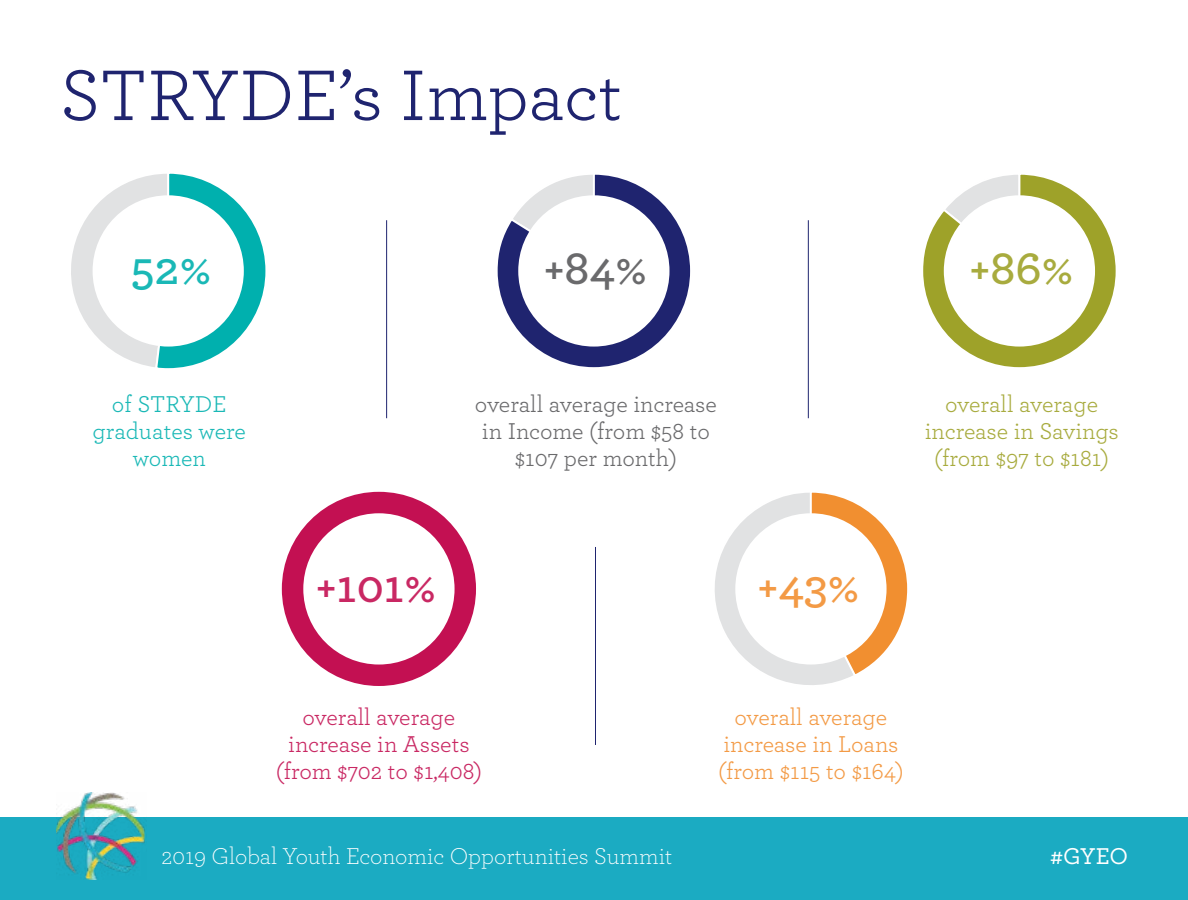
<style>
.page{position:relative;width:1188px;height:900px;background:#fff}
.page>*{position:absolute;margin:0;border:0;box-sizing:border-box;transform-origin:0 0}
.t1{font:75px "Archer";letter-spacing:-.005em;color:#1f246f}
.t2{font:600 48px "Archer";color:#c92863}
.t3{font:600 48px "Archer";color:#f39a45}
.t4{font:600 48px "Archer";color:#6a6a6c}
.t5{font:600 48px "Archer";color:#a8ab3e}
.t6{font:600 48px "Archer";color:#1ab8b6}
.t7{font:24px/27px "Archer";color:#6a6a6c;text-align:center}
.t8{font:24px/27px "Archer";color:#c92863;text-align:center}
.t9{font:24px/27px "Archer";letter-spacing:-.005em;color:#a8ab3e;text-align:center}
.t10{font:24px/27px "Archer";color:#f39a45;text-align:center}
.t11{font:300 24px "Archer";color:#fff}
.t12{font:24px/27px "Archer";color:#1ab8b6;text-align:center}
.t13{font:500 24px "Archer";color:#fff}
</style>
<div class="page">
<svg style="left:71px;top:173px;width:195px;height:196px"></svg>
<div style="left:93px;top:195px;width:151px;height:152px;background:#fff;border-radius:50%"></div>
<svg style="left:497px;top:174px;width:194px;height:194px"></svg>
<div style="left:518px;top:195px;width:152px;height:152px;background:#fff;border-radius:50%"></div>
<svg style="left:923px;top:174px;width:193px;height:194px"></svg>
<div style="left:944px;top:195px;width:151px;height:152px;background:#fff;border-radius:50%"></div>
<div style="left:282px;top:492px;width:194px;height:194px;background:#c31052;border-radius:97px"></div>
<div style="left:303px;top:513px;width:152px;height:152px;background:#fff;border-radius:50%"></div>
<svg style="left:715px;top:492px;width:193px;height:193px"></svg>
<div style="left:735px;top:513px;width:152px;height:152px;background:#fff;border-radius:50%"></div>
<hr style="left:386px;top:220px;width:1px;height:198px;background:#1f246f">
<hr style="left:595px;top:547px;width:1px;height:198px;background:#1f246f">
<hr style="left:808px;top:220px;width:1px;height:198px;background:#1f246f">
<div style="left:0;top:818px;width:1188px;height:82px;background:#1babc2"></div>
<img style="left:56px;top:793px;width:91px;height:87px">
<h1 class="t1" style="left:60px;top:43px;width:564px">STRYDE’s Impact</h1>
<h2 class="t6" style="left:131px;top:232px;width:82px">52%</h2>
<h2 class="t4" style="left:544px;top:232px;width:105px">+84%</h2>
<h2 class="t5" style="left:970px;top:232px;width:106px">+86%</h2>
<p class="t12" style="left:93px;top:390px;width:155px">of STRYDE graduates were women</p>
<p class="t7" style="left:475px;top:390px;width:243px">overall average increase in Income (from $58 to $107 per month)</p>
<p class="t9" style="left:925px;top:390px;width:195px">overall average increase in Savings (from $97 to $181)</p>
<h2 class="t2" style="left:316px;top:550px;width:122px">+101%</h2>
<h2 class="t3" style="left:758px;top:550px;width:104px">+43%</h2>
<p class="t8" style="left:276px;top:702px;width:208px">overall average increase in Assets (from $702 to $1,408)</p>
<p class="t10" style="left:718px;top:702px;width:187px">overall average increase in Loans (from $115 to $164)</p>
<p class="t11" style="left:162px;top:840px;width:512px">2019 Global Youth Economic Opportunities Summit</p>
<p class="t13" style="left:1051px;top:838px;width:79px">#GYEO</p>
</div>
